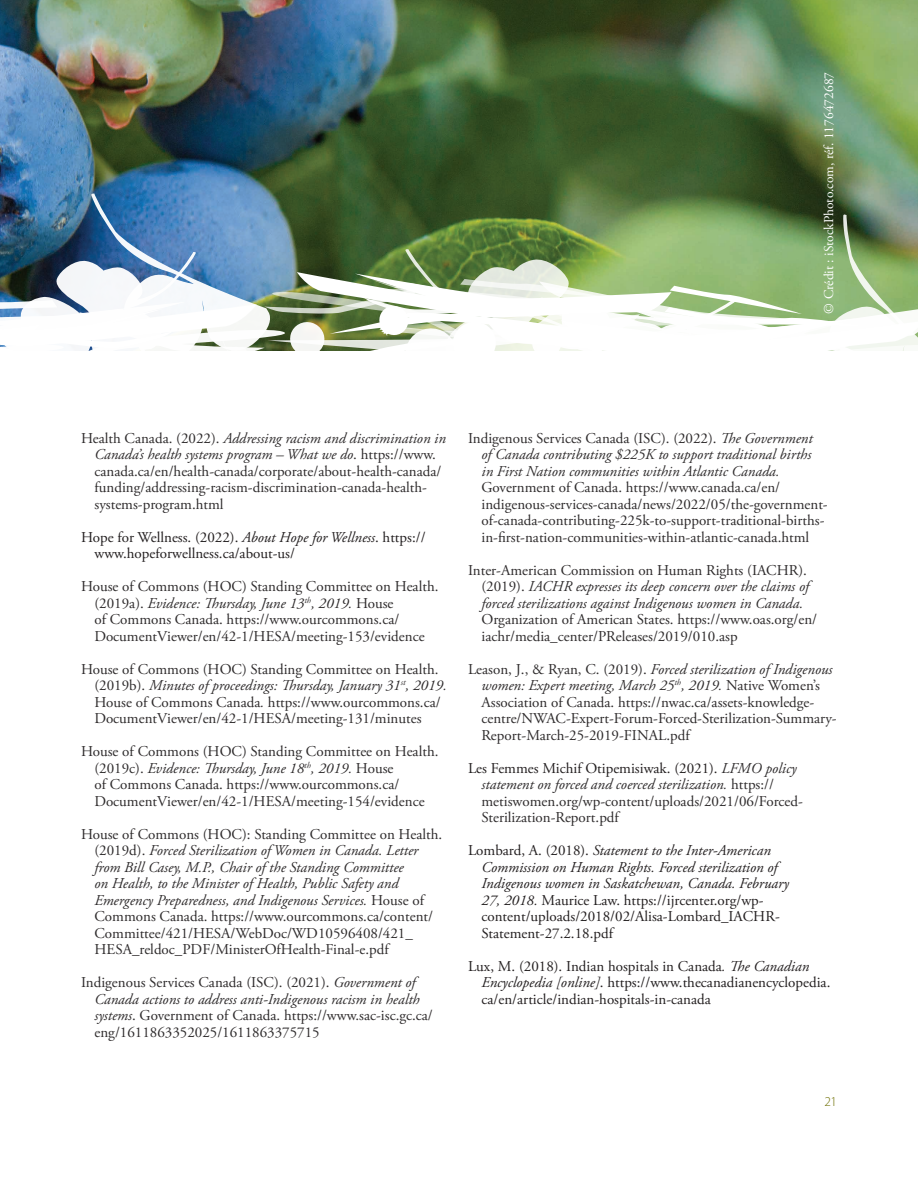
<style>
.page{position:relative;width:918px;height:1188px;background:#fff}
.page>*{position:absolute;margin:0;border:0;box-sizing:border-box;transform-origin:0 0}
.t1{font:15px/16.5px "Adobe Garamond Pro";color:#2e2b2c}
.t2{font:italic 15px/16.5px "Adobe Garamond Pro";color:#2e2b2c;text-align:justify}
.t3{font:italic 15px/16.5px "Adobe Garamond Pro";color:#231f20}
.t4{font:15px/16.5px "Adobe Garamond Pro";color:#231f20}
.t5{font:13.5px "Adobe Garamond Pro";color:#fff}
.t6{font:300 13.5px "Myriad Pro";color:#6d6e00}
.s1{font-style:italic}
.s2{font-style:normal}
.s3{color:#231f20}
</style>
<div class="page">
<img style="left:0;top:0;width:918px;height:193px">
<img style="left:0;top:193px;width:918px;height:158px">
<p class="t5" style="left:821px;top:314px;width:243px;rotate:-90deg">© Crédit : iStockPhoto.com, réf. 1176472687</p>
<p class="t1" style="left:94px;top:430px;width:353px;text-indent:-14px">Health Canada. (2022). <span class="s1">Addressing racism and discrimination in Canada’s health systems program – What we do</span>. https://www. canada.ca/en/health-canada/corporate/about-health-canada/ funding/addressing-racism-discrimination-canada-health&shy;systems-program.html</p>
<p class="t4" style="left:94px;top:529px;width:333px;text-indent:-14px">Hope for Wellness. (2022). <span class="s1">About Hope for Wellness</span>. https:// www.hopeforwellness.ca/about-us/</p>
<p class="t1" style="left:94px;top:579px;width:345px;text-indent:-14px">House of Commons (HOC) Standing Committee on Health. (2019a). <span class="s1">Evidence: Thursday, June 13</span><sup>th</sup><span class="s1">, 2019.</span> House<br>of Commons Canada. https://www.ourcommons.ca/ DocumentViewer/en/42-1/HESA/meeting-153/evidence</p>
<p class="t1" style="left:94px;top:661px;width:354px;text-indent:-14px">House of Commons (HOC) Standing Committee on Health. (2019b). <span class="s1">Minutes of proceedings: Thursday, January 31</span><sup>st</sup><span class="s1">, 2019.<br></span>House of Commons Canada<span class="s1">.</span> https://www.ourcommons.ca/ DocumentViewer/en/42-1/HESA/meeting-131/minutes</p>
<p class="t1" style="left:94px;top:744px;width:345px;text-indent:-14px">House of Commons (HOC) Standing Committee on Health. (2019c). <span class="s1">Evidence: Thursday, June 18</span><sup>th</sup><span class="s1">, 2019.</span> House<br>of Commons Canada. https://www.ourcommons.ca/ DocumentViewer/en/42-1/HESA/meeting-154/evidence</p>
<p class="t1" style="left:94px;top:826px;width:349px;text-indent:-14px">House of Commons (HOC): Standing Committee on Health. (2019d). <span class="s1">Forced Sterilization of Women in Canada. Letter from Bill Casey, M.P., Chair of the Standing Committee<br>on Health, to the Minister of Health, Public Safety and Emergency Preparedness, and Indigenous Services.</span> House of Commons Canada. https://www.ourcommons.ca/content/ Committee/421/HESA/WebDoc/WD10596408/421_ HESA_reldoc_PDF/MinisterOfHealth-Final-e.pdf</p>
<p class="t1" style="left:94px;top:975px;width:340px;text-indent:-14px">Indigenous Services Canada (ISC). (2021). <span class="s1">Government of Canada actions to address anti-Indigenous racism in health systems</span>. Government of Canada. https://www.sac-isc.gc.ca/ eng/1611863352025/1611863375715</p>
<p class="t2" style="left:482px;top:430px;width:333px;text-indent:-14px"><span class="s2">Indigenous Services Canada (ISC). (2022).</span> The Government of Canada contributing $225K to support traditional births in First Nation communities within Atlantic Canada.</p>
<p class="t1" style="left:482px;top:480px;width:348px">Government of Canada. https://www.canada.ca/en/ indigenous-services-canada/news/2022/05/the-government&shy;of-canada-contributing-225k-to-support-traditional-births&shy;in-first-nation-communities-within-atlantic-canada.html</p>
<p class="t2" style="left:482px;top:562px;width:329px;text-align:left;text-indent:-14px"><span class="s2">Inter-American Commission on Human Rights (IACHR). (2019).</span> IACHR expresses its deep concern over the claims of forced sterilizations against Indigenous women in Canada.</p>
<p class="t1" style="left:482px;top:612px;width:337px">Organization of American States. https://www.oas.org/en/ iachr/media_center/PReleases/2019/010.asp</p>
<p class="t1" style="left:482px;top:661px;width:357px;text-indent:-14px">Leason, J., &amp; Ryan, C. (2019). <span class="s1">Forced sterilization of Indigenous women: Expert meeting, March 25</span><sup>th</sup><span class="s1">, 2019.</span> Native Women’s Association of Canada. https://nwac.ca/assets-knowledge&shy;centre/NWAC-Expert-Forum-Forced-Sterilization-Summary-Report-March-25-2019-FINAL.pdf</p>
<p class="t1" style="left:482px;top:760px;width:323px;text-indent:-14px"><span class="s3">Les Femmes Michif Otipemisiwak. (2021).</span> <span class="s1">LFMO policy statement on forced and coerced sterilization.</span> https:// metiswomen.org/wp-content/uploads/2021/06/Forced-Sterilization-Report.pdf</p>
<p class="t3" style="left:482px;top:843px;width:309px;text-indent:-14px"><span class="s2">Lombard, A. (2018).</span> Statement to the Inter-American Commission on Human Rights. Forced sterilization of Indigenous women in Saskatchewan, Canada. February 27, 2018. <span class="s2">Maurice Law. https://ijrcenter.org/wp&shy;content/uploads/2018/02/Alisa-Lombard_IACHR-Statement-27.2.18.pdf</span></p>
<p class="t4" style="left:482px;top:958px;width:350px;text-indent:-14px">Lux, M. (2018). Indian hospitals in Canada<span class="s1">. The Canadian<br>Encyclopedia [online]</span>. https://www.thecanadianencyclopedia. ca/en/article/indian-hospitals-in-canada</p>
<p class="t6" style="left:824px;top:1094px;width:14px">21</p>
</div>
